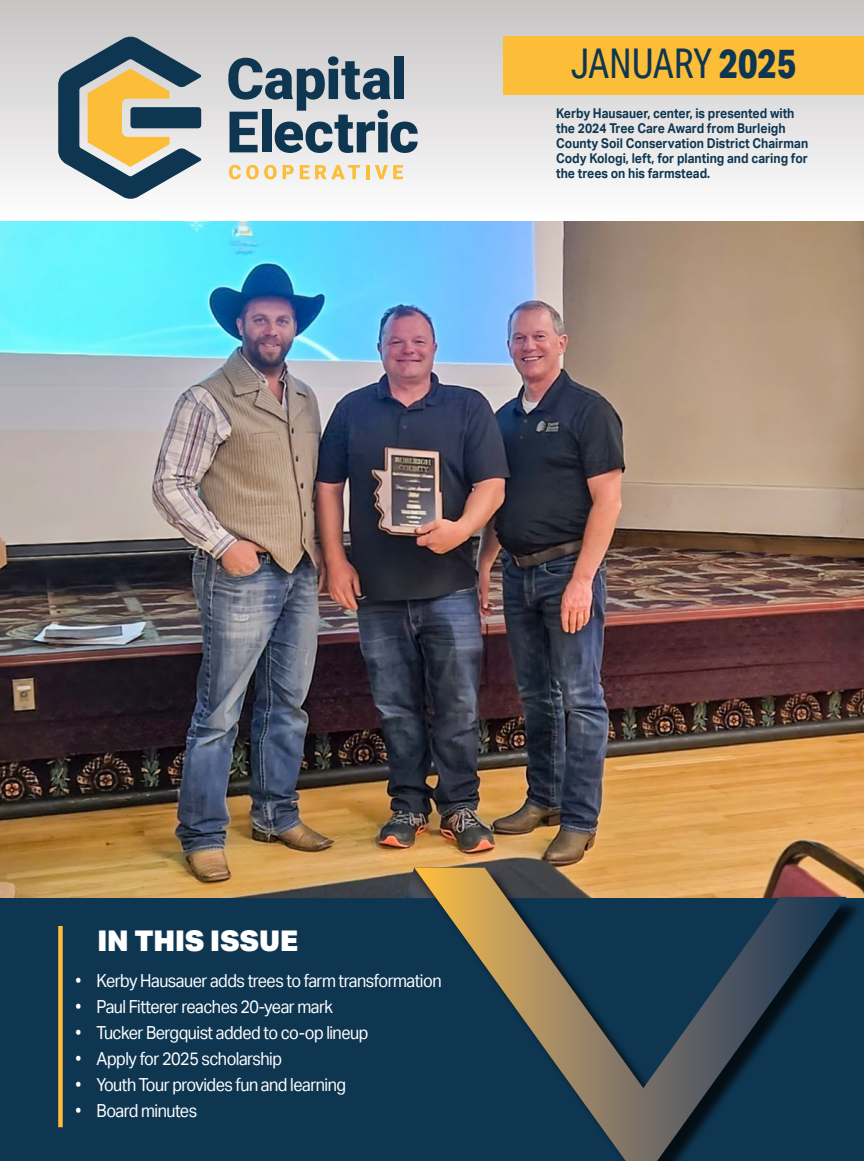
<style>
.page{position:relative;width:864px;height:1161px;background:#fff}
.page>*{position:absolute;margin:0;border:0;box-sizing:border-box;transform-origin:0 0}
.t1{font:40.95px "Aktiv Grotesk Cd";letter-spacing:-.005em;color:#0e3651;scale:.95 1}
.t2{font:900 28.5px "Aktiv Grotesk";letter-spacing:-.005em;color:#fff}
.t3{font:18px "Aktiv Grotesk";letter-spacing:-.03em;color:#fff;scale:.9 1}
.t4{font:700 13.5px/15px "Aktiv Grotesk";color:#0e3651;scale:.9 1}
.s1{font-weight:800}
</style>
<div class="page">
<div style="left:0;top:0;width:864px;height:222px;background:linear-gradient(to bottom,#c6c4c2,#fffefe)"></div>
<img style="left:0;top:222px;width:864px;height:676px">
<div style="left:0;top:898px;width:864px;height:263px;background:#0e3651"></div>
<div style="left:58px;top:926px;width:5px;height:201px;background:#fcbd38"></div>
<div style="left:503px;top:36px;width:361px;height:58px;background:#fcbd38"></div>
<svg style="left:406px;top:868px;width:8px;height:30px"></svg>
<svg style="left:229px;top:165px;width:48px;height:14px"></svg>
<svg style="left:283px;top:165px;width:11px;height:14px"></svg>
<svg style="left:300px;top:165px;width:60px;height:14px"></svg>
<hr style="left:366px;top:165px;width:3px;height:14px;background:#fcbd38">
<svg style="left:375px;top:165px;width:28px;height:14px"></svg>
<svg style="left:228px;top:56px;width:190px;height:97px;background:#8898a3"></svg>
<div style="left:394px;top:56px;width:10px;height:43px;background:#0e3651"></div>
<svg style="left:58px;top:36px;width:143px;height:164px;background:#9fa08f"></svg>
<div style="left:130px;top:107px;width:71px;height:21px;background:#0e3651;border-radius:3px"></div>
<div style="left:417px;top:870px;width:447px;height:291px;background:#000;opacity:.75"></div>
<svg style="left:414px;top:868px;width:433px;height:293px"></svg>
<h1 class="t1" style="left:571px;top:39px;width:238px">JANUARY <span class="s1">2025</span></h1>
<p class="t4" style="left:556px;top:106px;width:282px">Kerby Hausauer, center, is presented with the 2024 Tree Care Award from Burleigh County Soil Conservation District Chairman Cody Kologi, left, for planting and caring for the trees on his farmstead.</p>
<h2 class="t2" style="left:98px;top:922px;width:202px">IN THIS ISSUE</h2>
<p class="t3" style="left:76px;top:970px;width:408px">• Kerby Hausauer adds trees to farm transformation</p>
<p class="t3" style="left:76px;top:996px;width:288px">• Paul Fitterer reaches 20-year mark</p>
<p class="t3" style="left:76px;top:1022px;width:327px">• Tucker Bergquist added to co-op lineup</p>
<p class="t3" style="left:76px;top:1048px;width:231px">• Apply for 2025 scholarship</p>
<p class="t3" style="left:76px;top:1074px;width:302px">• Youth Tour provides fun and learning</p>
<p class="t3" style="left:76px;top:1101px;width:137px">• Board minutes</p>
</div>
